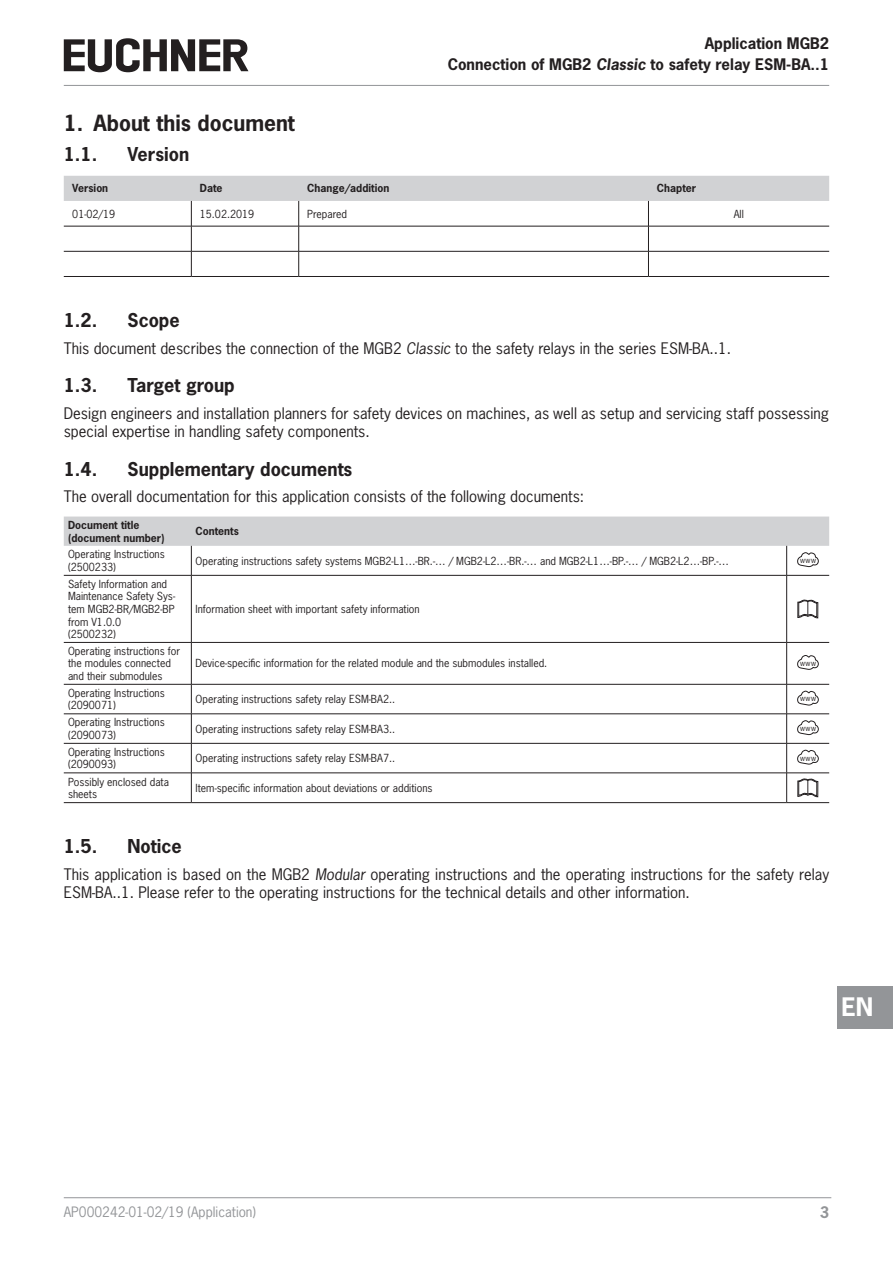
<style>
.page{position:relative;width:893px;height:1263px;background:#fff}
.page>*{position:absolute;margin:0;border:0;box-sizing:border-box;transform-origin:0 0}
.t1{font:700 24px "News Gothic Std";color:#fff}
.t2{font:700 21px "News Gothic Std";color:#231f20}
.t3{font:700 18px "News Gothic Std";color:#231f20}
.paragraph_last{font:15px/18px "News Gothic Std";color:#231f20}
.paragraph{font:15px "News Gothic Std";color:#231f20}
.t4{font:700 15px/20.1px "News Gothic Std";color:#231f20;text-align:right}
.t5{font:700 15px "News Gothic Std";color:#939598}
.t6{font:13.5px "News Gothic Std";color:#939598}
.tablebodyleft{font:10.5px/12.6px "News Gothic Std";color:#231f20}
.tableheadleft{font:700 10.5px "News Gothic Std";color:#231f20}
.tablebodycentred{font:10.5px "News Gothic Std";color:#231f20}
.t7{font:7.5px "News Gothic";letter-spacing:.075em;color:#231f20}
.s1{font-style:italic}
</style>
<div class="page">
<hr style="left:64px;top:85px;width:765px;height:1px;background:#939598">
<hr style="left:64px;top:1197px;width:767px;height:1px;background:#939598">
<svg style="left:64px;top:38px;width:184px;height:34px"></svg>
<div style="left:838px;top:986px;width:55px;height:43px;background:#939598"></div>
<svg style="left:64px;top:176px;width:765px;height:100px"></svg>
<hr style="left:64px;top:226px;width:127px;height:1px;background:#231f20">
<hr style="left:191px;top:226px;width:108px;height:1px;background:#231f20">
<hr style="left:299px;top:226px;width:349px;height:1px;background:#231f20">
<hr style="left:648px;top:226px;width:181px;height:1px;background:#231f20">
<hr style="left:64px;top:251px;width:127px;height:1px;background:#231f20">
<hr style="left:191px;top:251px;width:108px;height:1px;background:#231f20">
<hr style="left:299px;top:251px;width:349px;height:1px;background:#231f20">
<hr style="left:648px;top:251px;width:181px;height:1px;background:#231f20">
<hr style="left:64px;top:276px;width:127px;height:1px;background:#231f20">
<hr style="left:191px;top:276px;width:108px;height:1px;background:#231f20">
<hr style="left:299px;top:276px;width:349px;height:1px;background:#231f20">
<hr style="left:648px;top:276px;width:181px;height:1px;background:#231f20">
<hr style="left:191px;top:643px;width:1px;height:41px;background:#231f20">
<hr style="left:786px;top:643px;width:1px;height:41px;background:#231f20">
<hr style="left:191px;top:684px;width:1px;height:30px;background:#231f20">
<hr style="left:786px;top:684px;width:1px;height:30px;background:#231f20">
<svg style="left:191px;top:714px;width:1px;height:29px"></svg>
<svg style="left:786px;top:714px;width:1px;height:29px"></svg>
<hr style="left:191px;top:743px;width:1px;height:30px;background:#231f20">
<hr style="left:786px;top:743px;width:1px;height:30px;background:#231f20">
<hr style="left:64px;top:575px;width:127px;height:1px;background:#231f20">
<hr style="left:787px;top:575px;width:42px;height:1px;background:#231f20">
<hr style="left:64px;top:642px;width:127px;height:1px;background:#231f20">
<hr style="left:787px;top:642px;width:42px;height:1px;background:#231f20">
<hr style="left:64px;top:684px;width:127px;height:1px;background:#231f20">
<hr style="left:191px;top:684px;width:596px;height:1px;background:#231f20">
<hr style="left:787px;top:684px;width:42px;height:1px;background:#231f20">
<hr style="left:64px;top:713px;width:127px;height:1px;background:#231f20">
<hr style="left:191px;top:713px;width:596px;height:1px;background:#231f20">
<hr style="left:787px;top:713px;width:42px;height:1px;background:#231f20">
<hr style="left:64px;top:743px;width:127px;height:1px;background:#231f20">
<hr style="left:191px;top:743px;width:596px;height:1px;background:#231f20">
<hr style="left:787px;top:743px;width:42px;height:1px;background:#231f20">
<hr style="left:787px;top:773px;width:42px;height:1px;background:#231f20">
<hr style="left:787px;top:802px;width:42px;height:1px;background:#231f20">
<hr style="left:191px;top:575px;width:596px;height:1px;background:#231f20">
<hr style="left:191px;top:575px;width:1px;height:67px;background:#231f20">
<hr style="left:786px;top:575px;width:1px;height:67px;background:#231f20">
<hr style="left:191px;top:642px;width:596px;height:1px;background:#231f20">
<hr style="left:64px;top:773px;width:127px;height:1px;background:#231f20">
<hr style="left:64px;top:802px;width:127px;height:1px;background:#231f20">
<hr style="left:191px;top:773px;width:596px;height:1px;background:#231f20">
<svg style="left:191px;top:773px;width:1px;height:29px"></svg>
<svg style="left:786px;top:773px;width:1px;height:29px"></svg>
<hr style="left:191px;top:802px;width:596px;height:1px;background:#231f20">
<svg style="left:64px;top:516px;width:765px;height:59px"></svg>
<svg style="left:797px;top:600px;width:21px;height:18px"></svg>
<svg style="left:797px;top:655px;width:22px;height:15px"></svg>
<svg style="left:797px;top:691px;width:22px;height:14px"></svg>
<svg style="left:797px;top:720px;width:22px;height:15px"></svg>
<svg style="left:797px;top:750px;width:22px;height:14px"></svg>
<svg style="left:797px;top:779px;width:21px;height:18px"></svg>
<h3 class="t4" style="left:448px;top:33px;width:383px">Application MGB2<br>Connection of MGB2 <span class="s1">Classic</span> to safety relay ESM-BA..1</h3>
<p class="t2" style="left:64px;top:109px;width:233px">1. About this document</p>
<p class="t3" style="left:64px;top:143px;width:35px">1.1.</p>
<p class="t3" style="left:128px;top:143px;width:63px">Version</p>
<p class="tableheadleft" style="left:72px;top:182px;width:37px">Version</p>
<p class="tableheadleft" style="left:200px;top:182px;width:24px">Date</p>
<p class="tableheadleft" style="left:307px;top:182px;width:84px">Change/addition</p>
<p class="tableheadleft" style="left:657px;top:182px;width:41px">Chapter</p>
<p class="tablebodyleft" style="left:72px;top:207px;width:45px">01-02/19</p>
<p class="tablebodyleft" style="left:200px;top:207px;width:56px">15.02.2019</p>
<p class="tablebodyleft" style="left:307px;top:207px;width:41px">Prepared</p>
<p class="tablebodycentred" style="left:734px;top:207px;width:12px">All</p>
<p class="t3" style="left:64px;top:309px;width:35px">1.2.</p>
<p class="t3" style="left:128px;top:309px;width:54px">Scope</p>
<p class="paragraph_last" style="left:64px;top:339px;width:669px">This document describes the connection of the MGB2 <span class="s1">Classic</span> to the safety relays in the series ESM-BA..1.</p>
<p class="t3" style="left:64px;top:374px;width:35px">1.3.</p>
<p class="t3" style="left:128px;top:374px;width:109px">Target group</p>
<p class="paragraph_last" style="left:64px;top:404px;width:767px">Design engineers and installation planners for safety devices on machines, as well as setup and servicing staff possessing special expertise in handling safety components.</p>
<p class="t3" style="left:64px;top:457px;width:35px">1.4.</p>
<p class="t3" style="left:128px;top:457px;width:226px">Supplementary documents</p>
<p class="paragraph" style="left:64px;top:487px;width:522px">The overall documentation for this application consists of the following documents:</p>
<p class="tableheadleft" style="left:68px;top:518px;width:73px">Document title</p>
<p class="tableheadleft" style="left:68px;top:531px;width:98px">(document number)</p>
<p class="tableheadleft" style="left:196px;top:524px;width:45px">Contents</p>
<p class="tablebodyleft" style="left:68px;top:548px;width:98px">Operating Instructions</p>
<p class="tablebodyleft" style="left:68px;top:561px;width:49px">(2500233)</p>
<p class="tablebodyleft" style="left:68px;top:577px;width:101px">Safety Information and</p>
<p class="tablebodyleft" style="left:68px;top:590px;width:109px">Maintenance Safety Sys&shy;tem MGB2‑BR/MGB2-BP</p>
<p class="tablebodyleft" style="left:68px;top:615px;width:55px">from V1.0.0 (2500232)</p>
<p class="tablebodyleft" style="left:68px;top:644px;width:114px">Operating instructions for the modules connected and their submodules</p>
<p class="tablebodyleft" style="left:68px;top:686px;width:98px">Operating Instructions</p>
<p class="tablebodyleft" style="left:68px;top:699px;width:49px">(2090071)</p>
<p class="tablebodyleft" style="left:68px;top:716px;width:98px">Operating Instructions</p>
<p class="tablebodyleft" style="left:68px;top:729px;width:49px">(2090073)</p>
<p class="tablebodyleft" style="left:68px;top:745px;width:98px">Operating Instructions</p>
<p class="tablebodyleft" style="left:68px;top:758px;width:49px">(2090093)</p>
<p class="tablebodyleft" style="left:196px;top:554px;width:535px">Operating instructions safety systems MGB2-L1…-BR.-… / MGB2-L2…-BR.-… and MGB2-L1…-BP.-… / MGB2-L2…-BP.-…</p>
<p class="t7" style="left:800px;top:555px;width:18px">www</p>
<p class="tablebodyleft" style="left:196px;top:603px;width:226px">Information sheet with important safety information</p>
<p class="tablebodyleft" style="left:196px;top:657px;width:353px">Device-specific information for the related module and the submodules installed.</p>
<p class="t7" style="left:800px;top:658px;width:18px">www</p>
<p class="tablebodyleft" style="left:196px;top:693px;width:201px">Operating instructions safety relay ESM-BA2..</p>
<p class="t7" style="left:800px;top:694px;width:18px">www</p>
<p class="tablebodyleft" style="left:196px;top:722px;width:201px">Operating instructions safety relay ESM-BA3..</p>
<p class="t7" style="left:800px;top:723px;width:18px">www</p>
<p class="tablebodyleft" style="left:196px;top:752px;width:201px">Operating instructions safety relay ESM-BA7..</p>
<p class="t7" style="left:800px;top:753px;width:18px">www</p>
<p class="tablebodyleft" style="left:68px;top:775px;width:102px">Possibly enclosed data sheets</p>
<p class="tablebodyleft" style="left:196px;top:781px;width:238px">Item-specific information about deviations or additions</p>
<p class="t3" style="left:64px;top:835px;width:35px">1.5.</p>
<p class="t3" style="left:128px;top:835px;width:56px">Notice</p>
<p class="paragraph_last" style="left:64px;top:865px;width:767px">This application is based on the MGB2 <span class="s1">Modular</span> operating instructions and the operating instructions for the safety relay<br>ESM-BA..1. Please refer to the operating instructions for the technical details and other information.</p>
<h1 class="t1" style="left:841px;top:991px;width:33px">EN</h1>
<p class="t6" style="left:64px;top:1203px;width:194px">AP000242-01-02/19 (Application)</p>
<h3 class="t5" style="left:820px;top:1202px;width:11px">3</h3>
</div>
